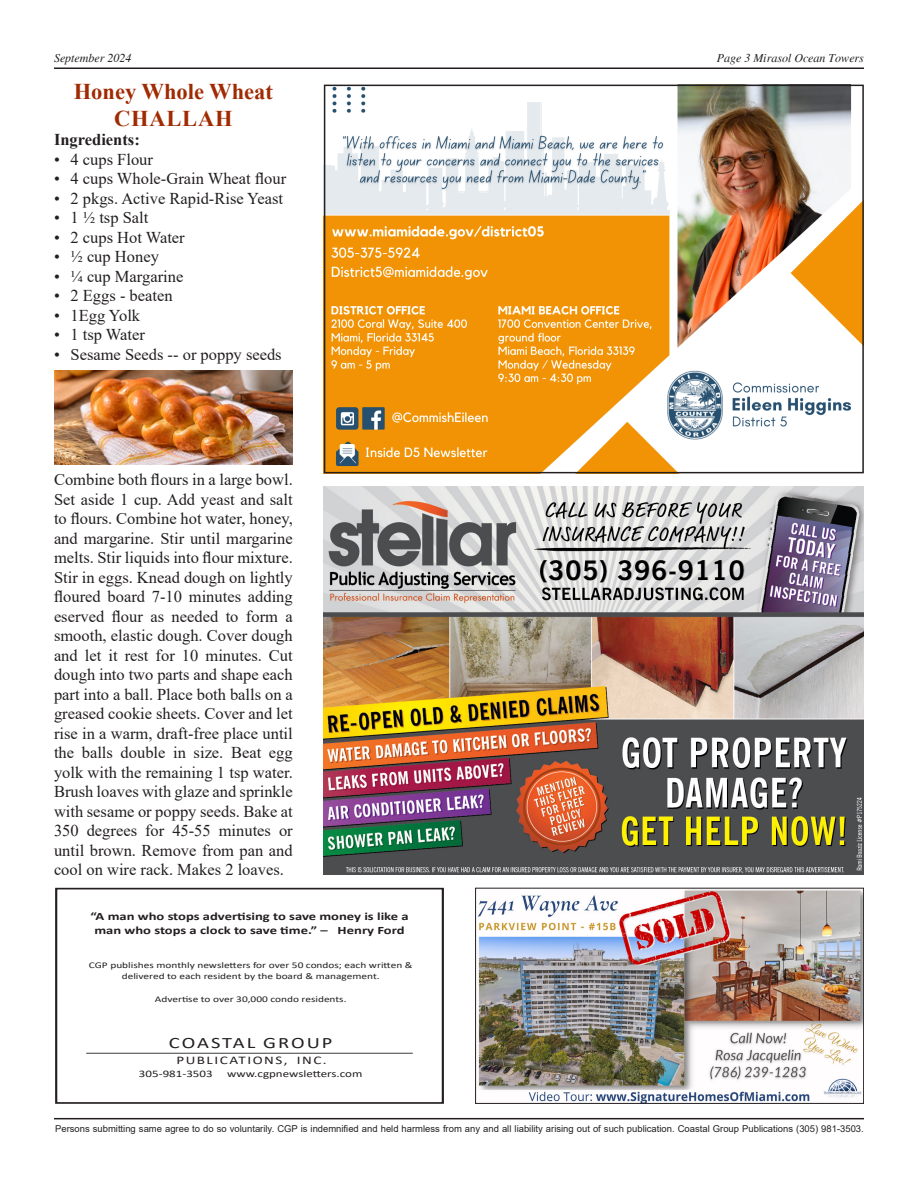
<style>
.page{position:relative;width:918px;height:1188px;background:#fff}
.page>*{position:absolute;margin:0;border:0;box-sizing:border-box;transform-origin:0 0}
.t1{font:700 22.5px/27px "Times New Roman";color:#a02a02;text-align:center}
.t2{font:16.5px/19.5px "Times New Roman";color:#231f20;text-align:justify}
.t3{font:700 16.5px "Times New Roman";color:#231f20}
.t4{font:15.9px "Calibri";letter-spacing:.095em;color:#231f20;scale:1.3 1}
.t5{font:italic 12px "Times";color:#231f20}
.t6{font:11.7px "Calibri";letter-spacing:.1em;color:#231f20;scale:1.3 1}
.t7{font:700 11.25px/13.5px "Calibri";color:#231f20;text-align:center;scale:1.3 1}
.t8{font:10.05px "Calibri";color:#231f20;scale:1.3 1}
.t9{font:9.45px "Arial";color:#231f20}
.t10{font:8.7px/10.5px "Calibri";color:#231f20;text-align:center;scale:1.3 1}
</style>
<div class="page">
<hr style="left:54px;top:68px;width:810px;height:1px;background:#231f20">
<img style="left:477px;top:890px;width:385px;height:212px">
<div style="left:475px;top:888px;width:389px;height:216px;border:1px solid #231f20"></div>
<hr style="left:54px;top:1118px;width:810px;height:1px;background:#231f20">
<img style="left:324px;top:486px;width:540px;height:389px">
<div style="left:55px;top:888px;width:389px;height:216px;border:2px solid #231f20"></div>
<hr style="left:86px;top:1053px;width:327px;height:1px;background:#231f20">
<img style="left:327px;top:88px;width:534px;height:382px">
<div style="left:324px;top:85px;width:540px;height:388px;border:2px solid #231f20"></div>
<img style="left:54px;top:370px;width:239px;height:94px">
<p class="t5" style="left:54px;top:52px;width:79px">September 2024</p>
<p class="t5" style="left:717px;top:52px;width:149px">Page 3 Mirasol Ocean Towers</p>
<p class="t1" style="left:74px;top:77px;width:201px">Honey Whole Wheat<br>CHALLAH</p>
<p class="t3" style="left:54px;top:128px;width:87px">Ingredients:</p>
<p class="t2" style="left:54px;top:149px;width:100px">• 4 cups Flour</p>
<p class="t2" style="left:54px;top:169px;width:234px">• 4 cups Whole-Grain Wheat flour</p>
<p class="t2" style="left:54px;top:188px;width:231px">• 2 pkgs. Active Rapid-Rise Yeast</p>
<p class="t2" style="left:54px;top:208px;width:96px">• 1 ½ tsp Salt</p>
<p class="t2" style="left:54px;top:227px;width:132px">• 2 cups Hot Water</p>
<p class="t2" style="left:54px;top:247px;width:106px">• ½ cup Honey</p>
<p class="t2" style="left:54px;top:266px;width:131px">• ¼ cup Margarine</p>
<p class="t2" style="left:54px;top:286px;width:120px">• 2 Eggs - beaten</p>
<p class="t2" style="left:54px;top:305px;width:88px">• 1Egg Yolk</p>
<p class="t2" style="left:54px;top:325px;width:92px">• 1 tsp Water</p>
<p class="t2" style="left:54px;top:344px;width:229px">• Sesame Seeds -- or poppy seeds</p>
<p class="t2" style="left:54px;top:469px;width:240px">Combine both flours in a large bowl.<br>Set aside 1 cup. Add yeast and salt to flours. Combine hot water, honey, and margarine. Stir until margarine melts. Stir liquids into flour mixture.<br>Stir in eggs. Knead dough on lightly floured board 7-10 minutes adding eserved flour as needed to form a smooth, elastic dough. Cover dough and let it rest for 10 minutes. Cut dough into two parts and shape each part into a ball. Place both balls on a greased cookie sheets. Cover and let rise in a warm, draft-free place until the balls double in size. Beat egg yolk with the remaining 1 tsp water.<br>Brush loaves with glaze and sprinkle with sesame or poppy seeds. Bake at 350 degrees for 45-55 minutes or until brown. Remove from pan and cool on wire rack. Makes 2 loaves.</p>
<p class="t7" style="left:90px;top:910px;width:246px">“A man who stops advertising to save money is like a man who stops a clock to save time.” – Henry Ford</p>
<p class="t10" style="left:89px;top:960px;width:251px">CGP publishes monthly newsletters for over 50 condos; each written &amp; delivered to each resident by the board &amp; management.</p>
<p class="t10" style="left:155px;top:993px;width:149px">Advertise to over 30,000 condo residents.</p>
<p class="t4" style="left:169px;top:1032px;width:127px">COASTAL GROUP</p>
<p class="t6" style="left:176px;top:1052px;width:117px">PUBLICATIONS, INC.</p>
<p class="t8" style="left:139px;top:1067px;width:58px">305-981-3503</p>
<p class="t8" style="left:227px;top:1067px;width:106px">www.cgpnewsletters.com</p>
<p class="t9" style="left:55px;top:1122px;width:810px">Persons submitting same agree to do so voluntarily. CGP is indemnified and held harmless from any and all liability arising out of such publication. Coastal Group Publications (305) 981-3503.</p>
</div>
